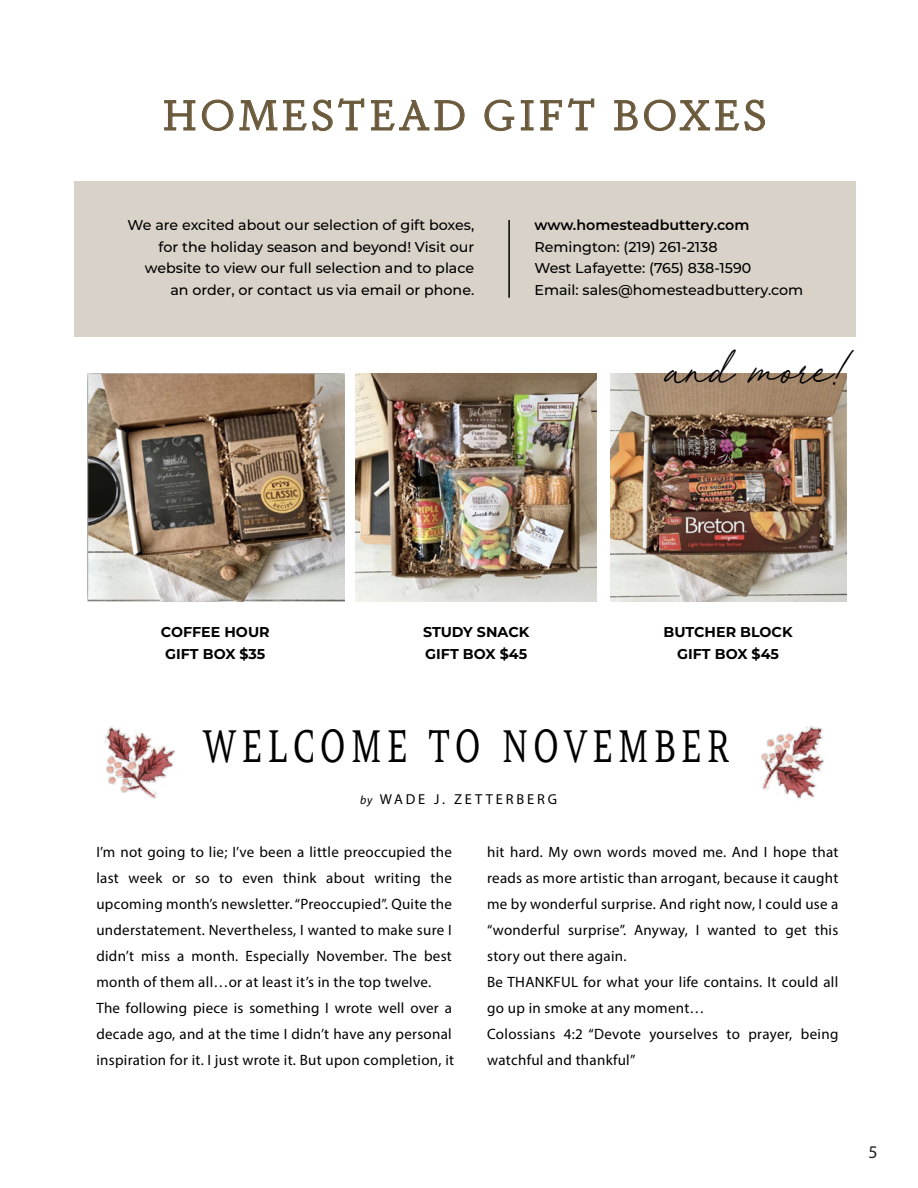
<style>
.page{position:relative;width:918px;height:1188px;background:#fff}
.page>*{position:absolute;margin:0;border:0;box-sizing:border-box;transform-origin:0 0}
.t1{font:44.1px "Amethysta";letter-spacing:.16em;color:#000;scale:.75 1}
.t2{font:42.9px "Red Vevet";color:#000}
.t3{font:42px "Dapifer";letter-spacing:.08em;color:#6a593b}
.t4{font:18px "Myriad Pro";color:#221f1f}
.t5{font:15px/26.1px "Myriad Pro";letter-spacing:.02em;color:#000}
.t6{font:500 14.4px/21.6px "Montserrat";color:#000}
.t7{font:700 14.4px/21.6px "Montserrat";color:#000}
.t8{font:600 14.4px "Montserrat";color:#000}
.t9{font:14.4px "Myriad Pro";letter-spacing:.2em;color:#000}
.s1{font-style:italic;font-size:12px}
</style>
<div class="page">
<div style="left:74px;top:182px;width:782px;height:155px;background:#d8d2c9"></div>
<hr style="left:508px;top:220px;width:2px;height:78px;background:#000">
<img style="left:88px;top:373px;width:256px;height:229px">
<img style="left:356px;top:373px;width:241px;height:229px">
<img style="left:610px;top:374px;width:236px;height:228px">
<svg style="left:164px;top:100px;width:32px;height:31px"></svg>
<svg style="left:202px;top:98px;width:163px;height:33px"></svg>
<svg style="left:371px;top:100px;width:94px;height:31px"></svg>
<svg style="left:484px;top:99px;width:31px;height:32px"></svg>
<svg style="left:521px;top:100px;width:13px;height:31px"></svg>
<svg style="left:540px;top:100px;width:22px;height:31px"></svg>
<svg style="left:568px;top:98px;width:27px;height:33px"></svg>
<svg style="left:614px;top:100px;width:24px;height:31px"></svg>
<svg style="left:644px;top:99px;width:121px;height:32px"></svg>
<img style="left:104px;top:726px;width:71px;height:73px">
<img style="left:761px;top:726px;width:63px;height:74px">
<h3 class="t3" style="left:163px;top:87px;width:605px">HOMESTEAD GIFT BOXES</h3>
<p class="t6" style="left:128px;top:214px;width:348px;text-align:right">We are excited about our selection of gift boxes, for the holiday season and beyond! Visit our website to view our full selection and to place an order, or contact us via email or phone.</p>
<p class="t8" style="left:534px;top:215px;width:216px">www.homesteadbuttery.com</p>
<p class="t6" style="left:534px;top:235px;width:270px">Remington: (219) 261-2138<br>West Lafayette: (765) 838-1590<br>Email: sales@homesteadbuttery.com</p>
<h2 class="t2" style="left:667px;top:340px;width:187px">and more!</h2>
<p class="t7" style="left:161px;top:621px;width:110px">COFFEE HOUR<br>GIFT BOX $35</p>
<p class="t7" style="left:423px;top:621px;width:108px">STUDY SNACK<br>GIFT BOX $45</p>
<p class="t7" style="left:664px;top:621px;width:131px;text-align:center">BUTCHER BLOCK<br>GIFT BOX $45</p>
<h1 class="t1" style="left:204px;top:720px;width:703px">WELCOME TO NOVEMBER</h1>
<p class="t9" style="left:360px;top:790px;width:198px"><span class="s1">by</span> WADE J. ZETTERBERG</p>
<p class="t5" style="left:96px;top:838px;width:359px">I’m not going to lie; I’ve been a little preoccupied the last week or so to even think about writing the upcoming month’s newsletter. “Preoccupied”. Quite the understatement. Nevertheless, I wanted to make sure I didn’t miss a month. Especially November. The best month of them all…or at least it’s in the top twelve.<br>The following piece is something I wrote well over a decade ago, and at the time I didn’t have any personal inspiration for it. I just wrote it. But upon completion, it</p>
<p class="t5" style="left:487px;top:838px;width:353px">hit hard. My own words moved me. And I hope that reads as more artistic than arrogant, because it caught me by wonderful surprise. And right now, I could use a “wonderful surprise”. Anyway, I wanted to get this story out there again.<br>Be THANKFUL for what your life contains. It could all go up in smoke at any moment…<br>Colossians 4:2 “Devote yourselves to prayer, being watchful and thankful”</p>
<p class="t4" style="left:869px;top:1140px;width:11px">5</p>
</div>
